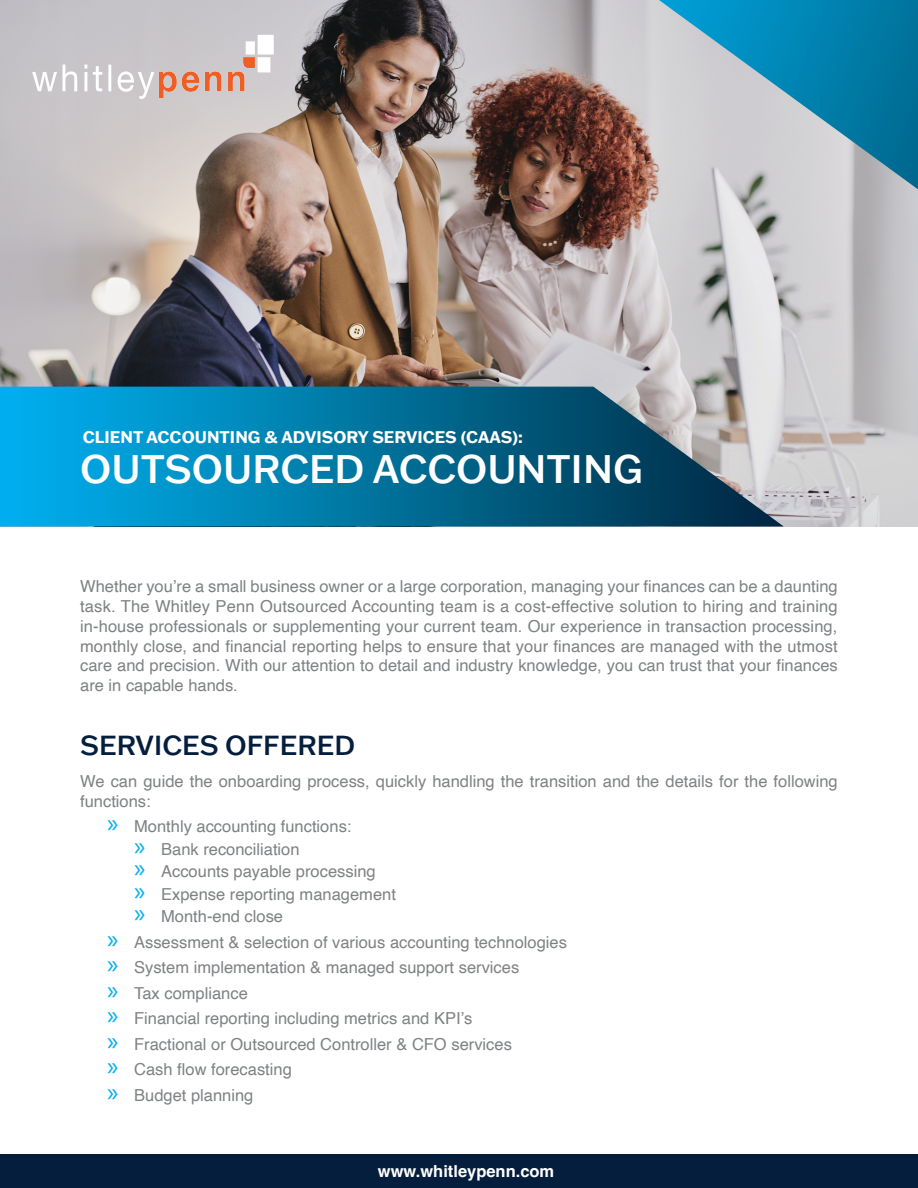
<style>
.page{position:relative;width:918px;height:1188px;background:#fff}
.page>*{position:absolute;margin:0;border:0;box-sizing:border-box;transform-origin:0 0}
.t1{font:500 39px "Franklin Gothic ATF";color:#fff}
.t2{font:500 27px "Franklin Gothic ATF";color:#051e3d}
.t3{font:16.5px/19.8px "Helvetica";color:#7f8184;text-align:justify}
.t4{font:700 16.5px "Franklin Gothic ATF";color:#fff}
.t5{font:700 16.5px "Helvetica";color:#fff}
.s1{font-family:"Myriad Pro";font-size:27px;color:#00aeef}
</style>
<div class="page">
<img style="left:0;top:0;width:918px;height:526px">
<svg style="left:0;top:387px;width:784px;height:139px;background:#187fa6"></svg>
<svg style="left:659px;top:0;width:259px;height:189px;background:#67a5bd"></svg>
<img style="left:32px;top:33px;width:241px;height:68px">
<div style="left:0;top:1154px;width:918px;height:34px;background:#051e3d"></div>
<p class="t4" style="left:83px;top:426px;width:442px">CLIENT ACCOUNTING &amp; ADVISORY SERVICES (CAAS):</p>
<p class="t1" style="left:80px;top:443px;width:564px">OUTSOURCED ACCOUNTING</p>
<p class="t3" style="left:80px;top:577px;width:759px">Whether you’re a small business owner or a large corporation, managing your finances can be a daunting task. The Whitley Penn Outsourced Accounting team is a cost-effective solution to hiring and training in-house professionals or supplementing your current team. Our experience in transaction processing, monthly close, and financial reporting helps to ensure that your finances are managed with the utmost care and precision. With our attention to detail and industry knowledge, you can trust that your finances are in capable hands.</p>
<p class="t2" style="left:80px;top:727px;width:276px">SERVICES OFFERED</p>
<p class="t3" style="left:80px;top:772px;width:759px">We can guide the onboarding process, quickly handling the transition and the details for the following functions:</p>
<p class="t3" style="left:107px;top:817px;width:246px"><span class="s1">»</span> Monthly accounting functions:</p>
<p class="t3" style="left:134px;top:840px;width:167px"><span class="s1">»</span> Bank reconciliation</p>
<p class="t3" style="left:134px;top:862px;width:243px"><span class="s1">»</span> Accounts payable processing</p>
<p class="t3" style="left:134px;top:885px;width:263px"><span class="s1">»</span> Expense reporting management</p>
<p class="t3" style="left:134px;top:907px;width:150px"><span class="s1">»</span> Month-end close</p>
<p class="t3" style="left:107px;top:933px;width:461px"><span class="s1">»</span> Assessment &amp; selection of various accounting technologies</p>
<p class="t3" style="left:107px;top:958px;width:414px"><span class="s1">»</span> System implementation &amp; managed support services</p>
<p class="t3" style="left:107px;top:984px;width:142px"><span class="s1">»</span> Tax compliance</p>
<p class="t3" style="left:107px;top:1009px;width:367px"><span class="s1">»</span> Financial reporting including metrics and KPI’s</p>
<p class="t3" style="left:107px;top:1035px;width:406px"><span class="s1">»</span> Fractional or Outsourced Controller &amp; CFO services</p>
<p class="t3" style="left:107px;top:1060px;width:186px"><span class="s1">»</span> Cash flow forecasting</p>
<p class="t3" style="left:107px;top:1086px;width:148px"><span class="s1">»</span> Budget planning</p>
<p class="t5" style="left:378px;top:1161px;width:178px">www.whitleypenn.com</p>
</div>
